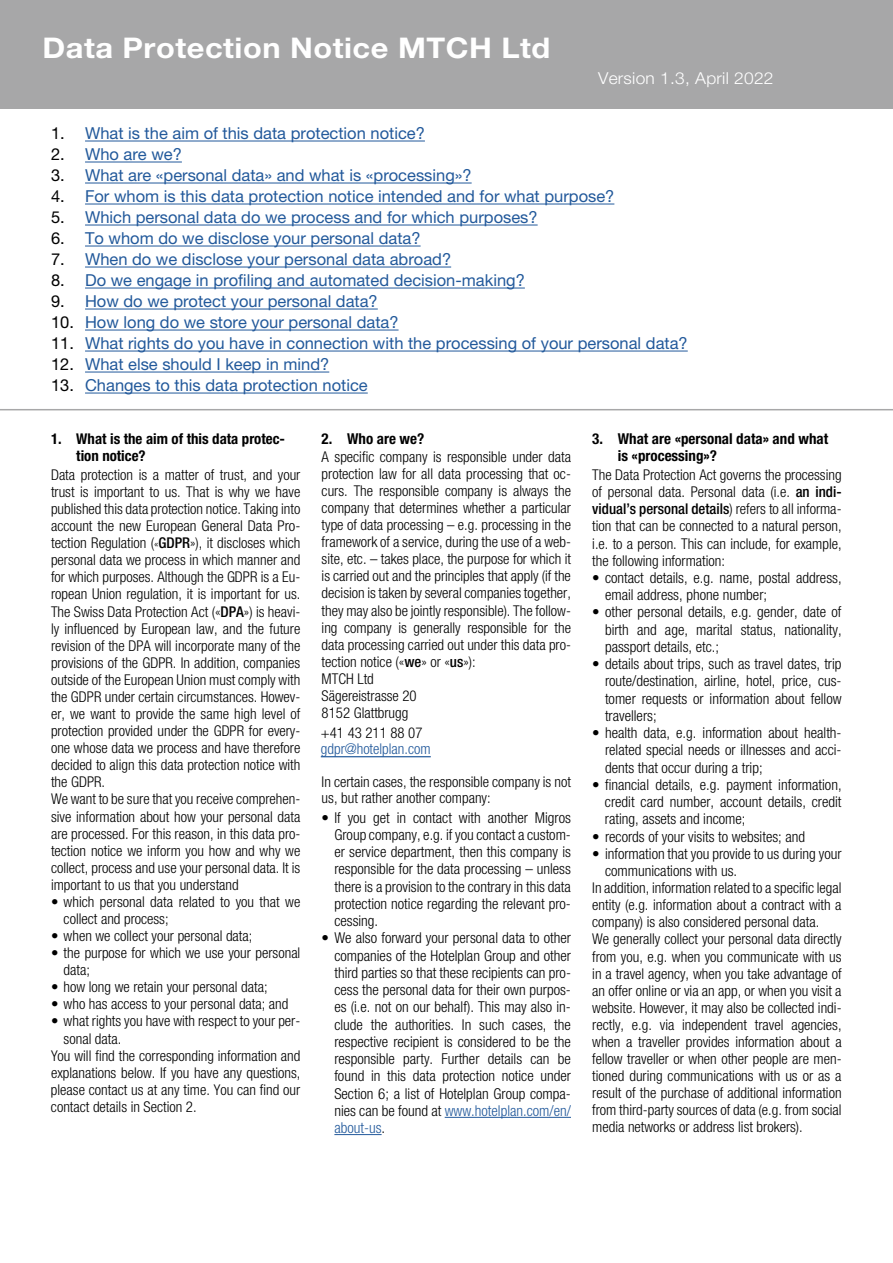
<style>
.page{position:relative;width:893px;height:1263px;background:#fff}
.page>*{position:absolute;margin:0;border:0;box-sizing:border-box;transform-origin:0 0}
.t1{font:700 28.5px "Helvetica Neue LT Std";letter-spacing:.015em;color:#fff;scale:1.08 1}
.t2{font:16.5px "Helvetica Neue LT Std";color:#22599b}
.t3{font:300 16.5px "Helvetica Neue LT Std";letter-spacing:.015em;color:#fff;scale:1.05 1}
.t4{font:300 condensed 15px/17.2px "Helvetica Neue LT Std";color:#000;text-align:justify}
.t5{font:700 condensed 15px/16.5px "Helvetica Neue LT Std";color:#000}
.t6{font:300 condensed 14.85px/17.1px "Helvetica Neue LT Std";color:#000}
.t7{font:700 condensed 14.85px/16.4px "Helvetica Neue LT Std";color:#000}
.t8{font:300 condensed 14.85px "Helvetica Neue LT Std";color:#22599b}
.s1{color:#000}
.s2{font-size:11.85px}
.s3{font-weight:500}
.s4{color:#22599b}
</style>
<div class="page">
<div style="left:0;top:0;width:893px;height:108px;background:#a7a7a8"></div>
<hr style="left:85px;top:141px;width:340px;height:1px;background:#22599b">
<hr style="left:85px;top:162px;width:97px;height:1px;background:#22599b">
<hr style="left:85px;top:183px;width:387px;height:1px;background:#22599b">
<hr style="left:85px;top:204px;width:529px;height:1px;background:#22599b">
<hr style="left:85px;top:225px;width:453px;height:1px;background:#22599b">
<hr style="left:85px;top:246px;width:336px;height:1px;background:#22599b">
<hr style="left:85px;top:267px;width:366px;height:1px;background:#22599b">
<hr style="left:85px;top:288px;width:440px;height:1px;background:#22599b">
<hr style="left:85px;top:309px;width:293px;height:1px;background:#22599b">
<hr style="left:85px;top:330px;width:314px;height:1px;background:#22599b">
<hr style="left:85px;top:351px;width:603px;height:1px;background:#22599b">
<hr style="left:85px;top:372px;width:244px;height:1px;background:#22599b">
<hr style="left:85px;top:393px;width:283px;height:1px;background:#22599b">
<hr style="left:445px;top:1117px;width:126px;height:1px;background:#22599b">
<hr style="left:334px;top:1134px;width:48px;height:1px;background:#22599b">
<hr style="left:321px;top:756px;width:110px;height:1px;background:#22599b">
<hr style="left:0;top:409px;width:893px;height:1px;background:#a7a7a8">
<h1 class="t1" style="left:43px;top:30px;width:472px">Data Protection Notice MTCH Ltd</h1>
<p class="t3" style="left:598px;top:68px;width:169px">Version 1.3, April 2022</p>
<p class="t2" style="left:51px;top:124px;width:375px"><span class="s1">1.</span> What is the aim of this data protection notice?</p>
<p class="t2" style="left:51px;top:145px;width:132px"><span class="s1">2.</span> Who are we?</p>
<p class="t2" style="left:51px;top:166px;width:422px"><span class="s1">3.</span> What are «personal data» and what is «processing»?</p>
<p class="t2" style="left:51px;top:187px;width:565px"><span class="s1">4.</span> For whom is this data protection notice intended and for what purpose?</p>
<p class="t2" style="left:51px;top:208px;width:488px"><span class="s1">5.</span> Which personal data do we process and for which purposes?</p>
<p class="t2" style="left:51px;top:229px;width:371px"><span class="s1">6.</span> To whom do we disclose your personal data?</p>
<p class="t2" style="left:51px;top:250px;width:402px"><span class="s1">7.</span> When do we disclose your personal data abroad?</p>
<p class="t2" style="left:51px;top:271px;width:475px"><span class="s1">8.</span> Do we engage in profiling and automated decision-making?</p>
<p class="t2" style="left:51px;top:292px;width:328px"><span class="s1">9.</span> How do we protect your personal data?</p>
<p class="t2" style="left:51px;top:313px;width:349px"><span class="s1">10.</span> How long do we store your personal data?</p>
<p class="t2" style="left:51px;top:334px;width:638px"><span class="s1">11.</span> What rights do you have in connection with the processing of your personal data?</p>
<p class="t2" style="left:51px;top:355px;width:280px"><span class="s1">12.</span> What else should I keep in mind?</p>
<p class="t2" style="left:51px;top:376px;width:318px"><span class="s1">13.</span> Changes to this data protection notice</p>
<p class="t7" style="left:76px;top:431px;width:210px;text-indent:-25px">1. What is the aim of this data protec&shy;tion notice?</p>
<p class="t6" style="left:51px;top:466px;width:251px">Data protection is a matter of trust, and your trust is important to us. That is why we have published this data protection notice. Taking into account the new European General Data Pro&shy;tection Regulation (<span class="s2">«</span><span class="s3">GDPR</span>»), it discloses which personal data we process in which manner and for which purposes. Although the GDPR is a Eu&shy;ropean Union regulation, it is important for us.<br>The Swiss Data Protection Act («<span class="s3">DPA</span>») is heavi&shy;ly influenced by European law, and the future revision of the DPA will incorporate many of the provisions of the GDPR. In addition, companies outside of the European Union must comply with the GDPR under certain circumstances. Howev&shy;er, we want to provide the same high level of protection provided under the GDPR for every&shy;one whose data we process and have therefore decided to align this data protection notice with the GDPR.<br>We want to be sure that you receive comprehen&shy;sive information about how your personal data are processed. For this reason, in this data pro&shy;tection notice we inform you how and why we collect, process and use your personal data. It is important to us that you understand</p>
<p class="t6" style="left:64px;top:893px;width:238px;text-indent:-13px">• which personal data related to you that we collect and process;</p>
<p class="t6" style="left:51px;top:927px;width:203px">• when we collect your personal data;</p>
<p class="t6" style="left:64px;top:944px;width:238px;text-indent:-13px">• the purpose for which we use your personal data;</p>
<p class="t6" style="left:51px;top:978px;width:218px">• how long we retain your personal data;</p>
<p class="t6" style="left:51px;top:995px;width:239px">• who has access to your personal data; and</p>
<p class="t6" style="left:51px;top:1012px;width:251px">• what rights you have with respect to your per-</p>
<p class="t6" style="left:64px;top:1030px;width:59px">sonal data.</p>
<p class="t6" style="left:51px;top:1047px;width:251px">You will find the corresponding information and</p>
<p class="t6" style="left:51px;top:1064px;width:251px">explanations below. If you have any questions,</p>
<p class="t6" style="left:51px;top:1081px;width:251px">please contact us at any time. You can find our</p>
<p class="t6" style="left:51px;top:1098px;width:147px">contact details in Section 2.</p>
<p class="t5" style="left:322px;top:431px;width:104px">2. Who are we?</p>
<p class="t6" style="left:322px;top:448px;width:251px">A specific company is responsible under data protection law for all data processing that oc&shy;curs. The responsible company is always the company that determines whether a particular type of data processing – e.g. processing in the framework of a service, during the use of a web&shy;site, etc. – takes place, the purpose for which it is carried out and the principles that apply (if the decision is taken by several companies together, they may also be jointly responsible). The follow&shy;ing company is generally responsible for the data processing carried out under this data pro&shy;tection notice («<span class="s3">we</span>» or «<span class="s3">us</span>»):<br>MTCH Ltd<br>Sägereistrasse 20<br>8152 Glattbrugg</p>
<p class="t6" style="left:321px;top:724px;width:103px">+41 43 211 88 07</p>
<p class="t8" style="left:321px;top:740px;width:111px">gdpr@hotelplan.com</p>
<p class="t6" style="left:322px;top:774px;width:251px;line-height:15.9px">In certain cases, the responsible company is not us, but rather another company:</p>
<p class="t4" style="left:334px;top:808px;width:238px;text-indent:-13px">• If you get in contact with another Migros Group company, e.g. if you contact a custom&shy;er service department, then this company is responsible for the data processing – unless there is a provision to the contrary in this data protection notice regarding the relevant pro&shy;cessing.</p>
<p class="t4" style="left:334px;top:929px;width:238px;text-indent:-13px">• We also forward your personal data to other companies of the Hotelplan Group and other third parties so that these recipients can pro&shy;cess the personal data for their own purpos&shy;es (i.e. not on our behalf). This may also in&shy;clude the authorities. In such cases, the respective recipient is considered to be the responsible party. Further details can be found in this data protection notice under Section 6; a list of Hotelplan Group compa&shy;nies can be found at <span class="s4">www.hotelplan.com/en/ about-us</span>.</p>
<p class="t5" style="left:618px;top:431px;width:212px;text-indent:-26px">3. What are «personal data» and what is «processing»?</p>
<p class="t6" style="left:592px;top:466px;width:251px;text-align:justify">The Data Protection Act governs the processing of personal data. Personal data (i.e. <span class="s3">an indi&shy;vidual’s personal details</span>) refers to all informa&shy;tion that can be connected to a natural person, i.e. to a person. This can include, for example, the following information:</p>
<p class="t4" style="left:605px;top:569px;width:238px;text-indent:-13px">• contact details, e.g. name, postal address, email address, phone number;</p>
<p class="t4" style="left:605px;top:603px;width:238px;text-indent:-13px">• other personal details, e.g. gender, date of birth and age, marital status, nationality, passport details, etc.;</p>
<p class="t4" style="left:605px;top:655px;width:238px;text-indent:-13px">• details about trips, such as travel dates, trip route/destination, airline, hotel, price, cus&shy;tomer requests or information about fellow travellers;</p>
<p class="t4" style="left:605px;top:724px;width:238px;text-indent:-13px">• health data, e.g. information about health&shy;related special needs or illnesses and acci&shy;dents that occur during a trip;</p>
<p class="t4" style="left:605px;top:776px;width:238px;text-indent:-13px">• financial details, e.g. payment information, credit card number, account details, credit rating, assets and income;</p>
<p class="t4" style="left:592px;top:827px;width:214px">• records of your visits to websites; and</p>
<p class="t4" style="left:605px;top:845px;width:238px;text-indent:-13px">• information that you provide to us during your communications with us.</p>
<p class="t6" style="left:592px;top:879px;width:251px">In addition, information related to a specific legal entity (e.g. information about a contract with a company) is also considered personal data.<br>We generally collect your personal data directly from you, e.g. when you communicate with us in a travel agency, when you take advantage of an offer online or via an app, or when you visit a website. However, it may also be collected indi&shy;rectly, e.g. via independent travel agencies, when a traveller provides information about a fellow traveller or when other people are men&shy;tioned during communications with us or as a result of the purchase of additional information from third-party sources of data (e.g. from social media networks or address list brokers).</p>
</div>
